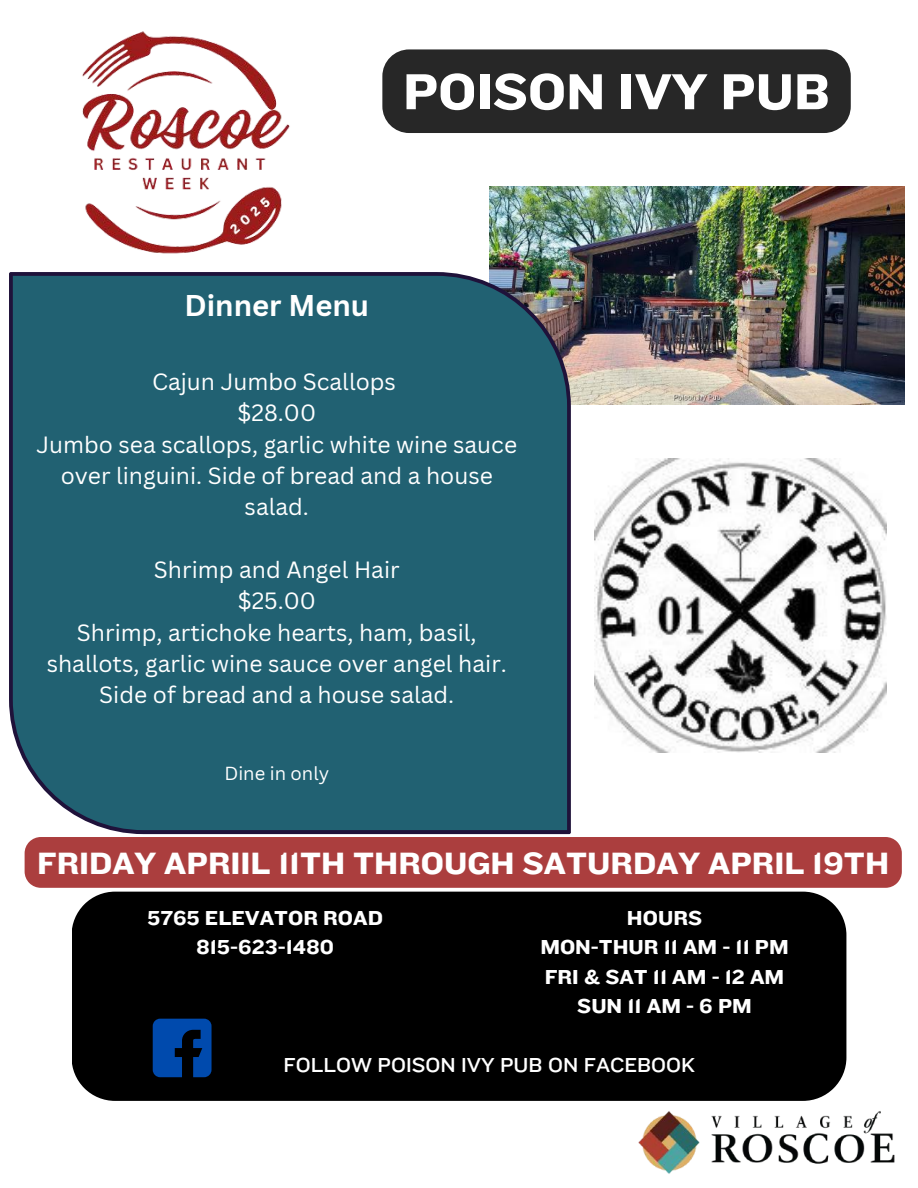
<style>
.page{position:relative;width:918px;height:1188px;background:#fff}
.page>*{position:absolute;margin:0;border:0;box-sizing:border-box;transform-origin:0 0}
.t1{font:52.5px "Knockout 52";color:#fff}
.t2{font:32.1px "Knockout 52";color:#fff}
.t3{font:700 29.25px "Canva Sans";color:#fff}
.t4{font:22.95px/31.3px "Canva Sans";color:#fff;text-align:center}
.t5{font:21px/29.2px "Knockout 52";color:#fff;text-align:center}
.t6{font:21px "Knockout 32";color:#fff}
.t7{font:18.45px "Canva Sans";color:#fff}
</style>
<div class="page">
<img style="left:82px;top:31px;width:318px;height:223px">
<img style="left:489px;top:187px;width:416px;height:217px">
<div style="left:9px;top:272px;width:562px;height:562px;background:#216172"></div>
<img style="left:638px;top:1111px;width:257px;height:63px">
<div style="left:72px;top:892px;width:774px;height:209px;background:#000"></div>
<svg style="left:153px;top:1019px;width:58px;height:58px;background:#003987"></svg>
<img style="left:595px;top:459px;width:291px;height:293px">
<div style="left:25px;top:837px;width:877px;height:51px;background:#ab3e3e"></div>
<div style="left:382px;top:49px;width:469px;height:84px;background:#272727;border-radius:27px"></div>
<h1 class="t1" style="left:403px;top:59px;width:429px">POISON IVY PUB</h1>
<p class="t3" style="left:184px;top:284px;width:186px">Dinner Menu</p>
<p class="t4" style="left:36px;top:365px;width:482px">Cajun Jumbo Scallops<br>$28.00<br>Jumbo sea scallops, garlic white wine sauce over linguini. Side of bread and a house salad.</p>
<p class="t4" style="left:47px;top:553px;width:462px">Shrimp and Angel Hair<br>$25.00<br>Shrimp, artichoke hearts, ham, basil, shallots, garlic wine sauce over angel hair.<br>Side of bread and a house salad.</p>
<p class="t7" style="left:224px;top:760px;width:106px">Dine in only</p>
<h2 class="t2" style="left:37px;top:843px;width:854px">FRIDAY APRIIL 11TH THROUGH SATURDAY APRIL 19TH</h2>
<p class="t5" style="left:147px;top:903px;width:237px">5765 ELEVATOR ROAD<br>815-623-1480</p>
<p class="t5" style="left:540px;top:903px;width:250px">HOURS<br>MON-THUR 11 AM - 11 PM<br>FRI &amp; SAT 11 AM - 12 AM<br>SUN 11 AM - 6 PM</p>
<p class="t6" style="left:284px;top:1051px;width:413px">FOLLOW POISON IVY PUB ON FACEBOOK</p>
</div>
